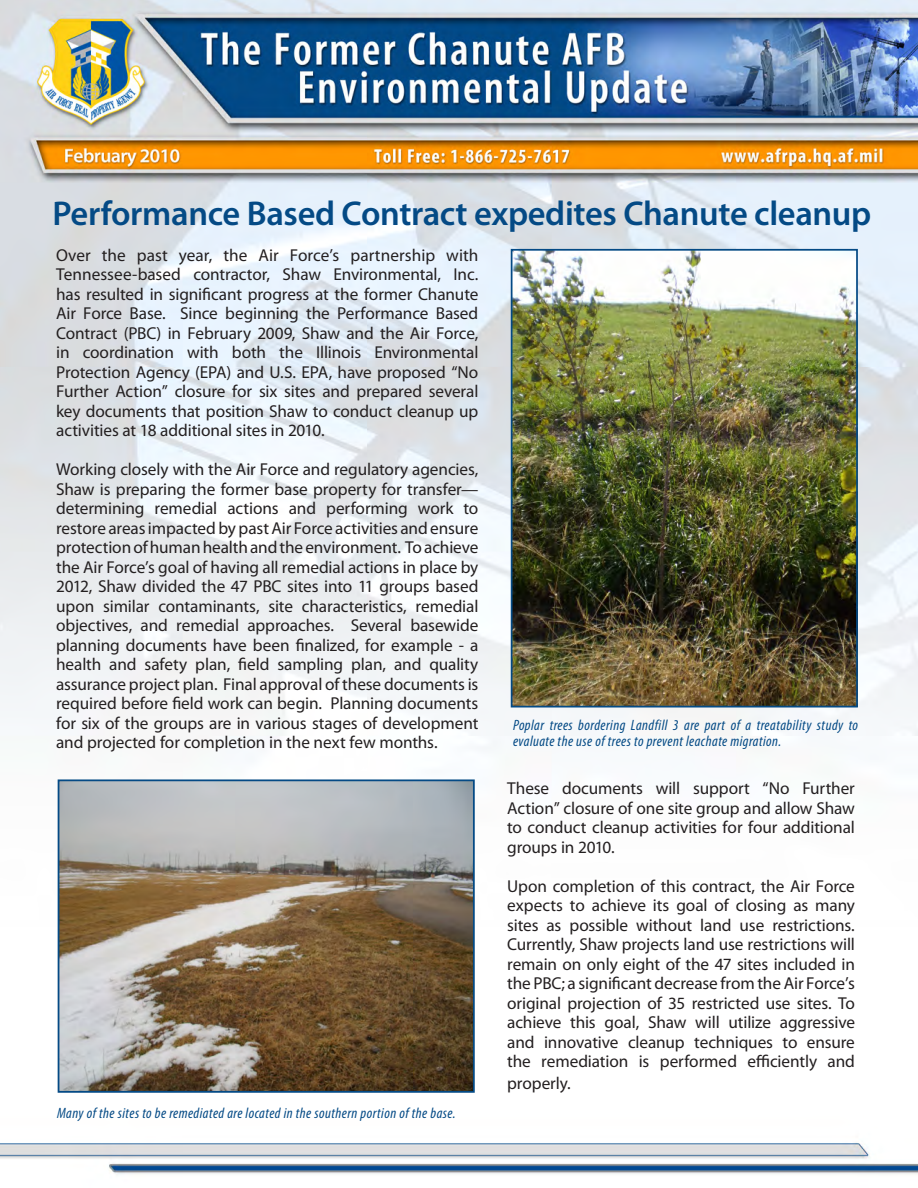
<style>
.page{position:relative;width:918px;height:1188px;background:#fff}
.page>*{position:absolute;margin:0;border:0;box-sizing:border-box;transform-origin:0 0}
.t1{font:600 34.5px "Myriad Pro";letter-spacing:-.01em;color:#044a85}
.t2{font:17.25px/19.5px "Myriad Pro";letter-spacing:-.005em;color:#231f20;text-align:justify}
.t3{font:italic condensed 15px/16.5px "Myriad Pro";letter-spacing:.03em;color:#044a85}
</style>
<div class="page">
<img style="left:0;top:0;width:918px;height:1175px">
<img style="left:514px;top:252px;width:341px;height:452px">
<div style="left:511px;top:249px;width:347px;height:458px;border:2px solid #044a85"></div>
<img style="left:61px;top:782px;width:411px;height:308px">
<div style="left:58px;top:779px;width:417px;height:314px;border:2px solid #044a85"></div>
<p class="t1" style="left:52px;top:192px;width:820px">Performance Based Contract expedites Chanute cleanup</p>
<p class="t2" style="left:56px;top:245px;width:424px">Over the past year, the Air Force’s partnership with Tennessee-based contractor, Shaw Environmental, Inc. has resulted in significant progress at the former Chanute Air Force Base. Since beginning the Performance Based Contract (PBC) in February 2009, Shaw and the Air Force, in coordination with both the Illinois Environmental Protection Agency (EPA) and U.S. EPA, have proposed “No Further Action” closure for six sites and prepared several key documents that position Shaw to conduct cleanup up activities at 18 additional sites in 2010.</p>
<p class="t2" style="left:56px;top:460px;width:424px">Working closely with the Air Force and regulatory agencies, Shaw is preparing the former base property for transfer— determining remedial actions and performing work to restore areas impacted by past Air Force activities and ensure protection of human health and the environment. To achieve the Air Force’s goal of having all remedial actions in place by 2012, Shaw divided the 47 PBC sites into 11 groups based upon similar contaminants, site characteristics, remedial objectives, and remedial approaches. Several basewide planning documents have been finalized, for example - a health and safety plan, field sampling plan, and quality assurance project plan. Final approval of these documents is required before field work can begin. Planning documents for six of the groups are in various stages of development and projected for completion in the next few months.</p>
<p class="t3" style="left:57px;top:1105px;width:400px">Many of the sites to be remediated are located in the southern portion of the base.</p>
<p class="t3" style="left:513px;top:716px;width:347px">Poplar trees bordering Landfill 3 are part of a treatability study to evaluate the use of trees to prevent leachate migration.</p>
<p class="t2" style="left:507px;top:778px;width:349px">These documents will support “No Further Action” closure of one site group and allow Shaw to conduct cleanup activities for four additional groups in 2010.</p>
<p class="t2" style="left:507px;top:876px;width:349px">Upon completion of this contract, the Air Force expects to achieve its goal of closing as many sites as possible without land use restrictions.<br>Currently, Shaw projects land use restrictions will remain on only eight of the 47 sites included in the PBC; a significant decrease from the Air Force’s original projection of 35 restricted use sites. To achieve this goal, Shaw will utilize aggressive and innovative cleanup techniques to ensure the remediation is performed efficiently and</p>
<p class="t2" style="left:507px;top:1073px;width:65px">properly.</p>
</div>
